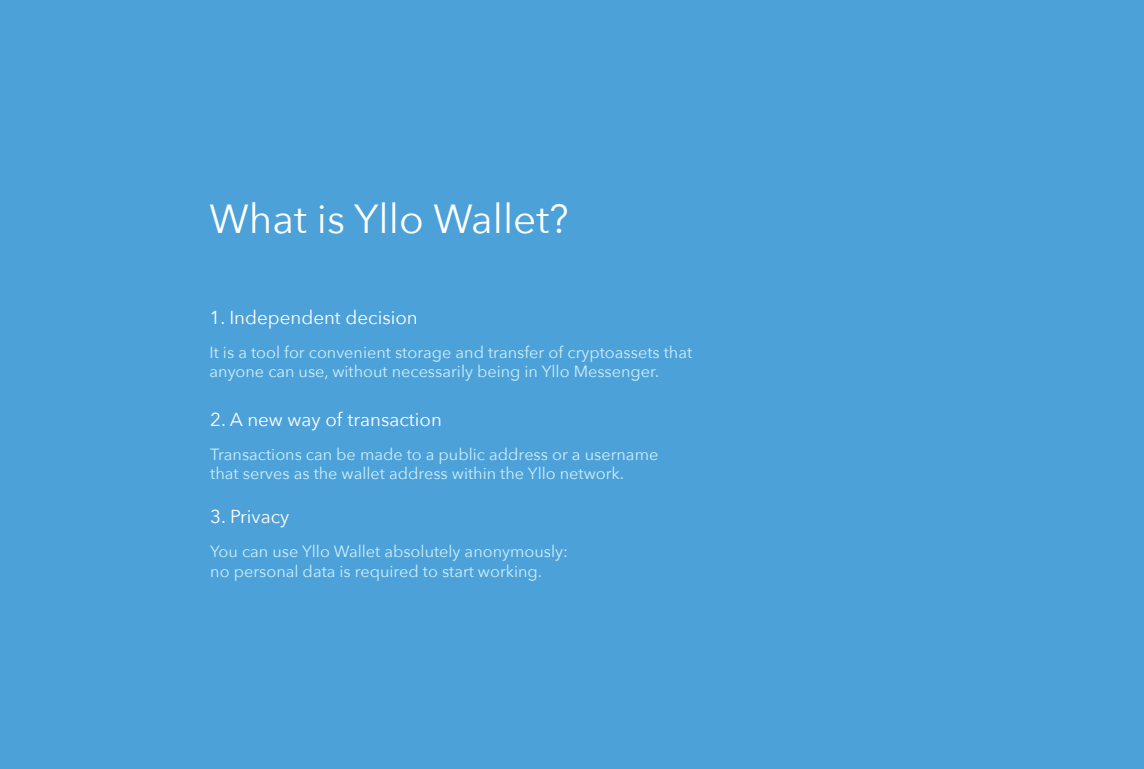
<style>
.page{position:relative;width:1144px;height:769px;background:#4da1d9}
.page>*{position:absolute;margin:0;border:0;box-sizing:border-box;transform-origin:0 0}
.t1{font:40.5px "Avenir Next";color:#fff}
.t2{font:18.75px "Avenir Next";color:#fff}
.t3{font:16.25px/19.5px "Avenir Next";color:#cdeff9}
</style>
<div class="page">
<h1 class="t1" style="left:209px;top:184px;width:361px">What is Yllo Wallet?</h1>
<p class="t2" style="left:210px;top:301px;width:210px">1. Independent decision</p>
<p class="t3" style="left:210px;top:342px;width:484px">It is a tool for convenient storage and transfer of cryptoassets that anyone can use, without necessarily being in Yllo Messenger.</p>
<p class="t2" style="left:210px;top:403px;width:233px">2. A new way of transaction</p>
<p class="t3" style="left:210px;top:443px;width:449px">Transactions can be made to a public address or a username that serves as the wallet address within the Yllo network.</p>
<p class="t2" style="left:210px;top:501px;width:80px">3. Privacy</p>
<p class="t3" style="left:210px;top:541px;width:359px">You can use Yllo Wallet absolutely anonymously: no personal data is required to start working.</p>
</div>
